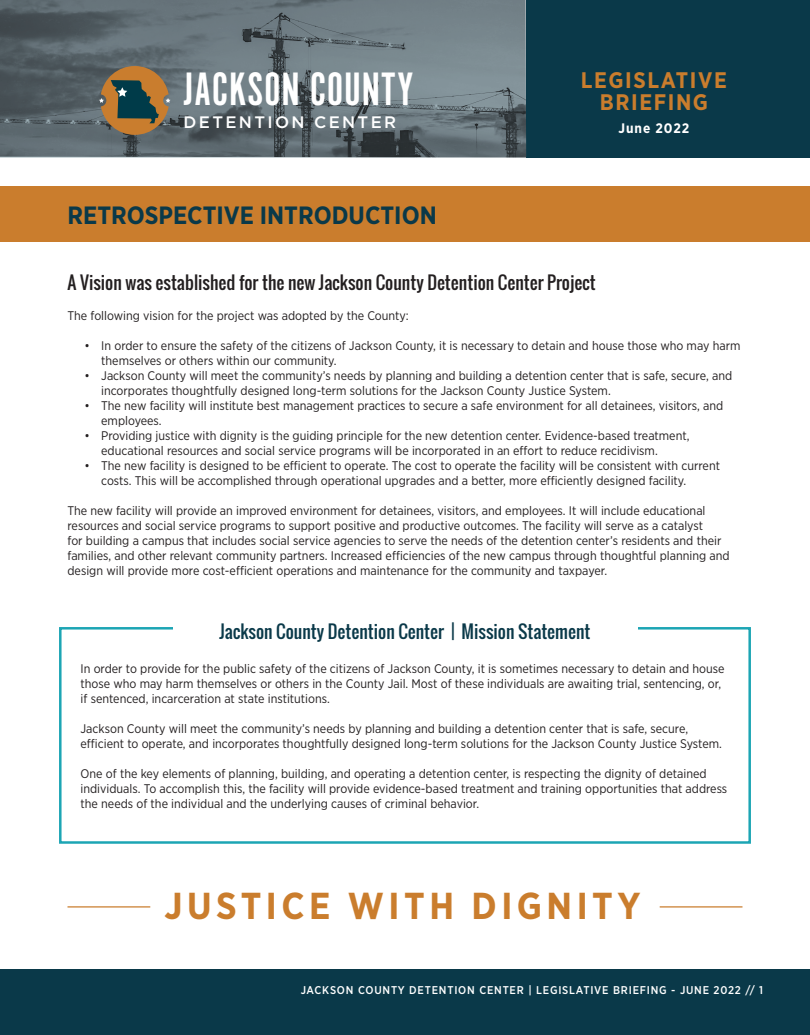
<style>
.page{position:relative;width:810px;height:1035px;background:#fff}
.page>*{position:absolute;margin:0;border:0;box-sizing:border-box;transform-origin:0 0}
.t1{font:48.62px "Alternate Got No 1 D";letter-spacing:.015em;color:#fff}
.Paragraph_Heading{font:700 37.5px "Gotham Narrow";letter-spacing:.12em;color:#ca7d2d}
.Paragraph_Heading-2{font:700 25px "Gotham Narrow";color:#0a3949}
.t2{font:700 22.5px/22.5px "Gotham Narrow";letter-spacing:.07em;color:#ca7d2d;text-align:center}
.Paragraph_Sub-Headin{font:17.5px "Oswald";color:#231f20}
.Paragraph_Sub-Headin-2{font:17.5px "Oswald";color:#0a3949}
.t3{font:500 16.62px "Gotham";letter-spacing:.14em;color:#fff}
.t4{font:700 13.75px "Gotham Narrow";letter-spacing:.07em;color:#fff}
.Body_Text{font:12.5px/15px "Gotham Narrow";color:#231f20}
.t5{font:500 11.25px "Gotham Narrow";letter-spacing:.07em;color:#fff}
</style>
<div class="page">
<div style="left:0;top:969px;width:810px;height:66px;background:#0a3949"></div>
<div style="left:0;top:186px;width:810px;height:56px;background:#ca7d2d"></div>
<div style="left:526px;top:0;width:284px;height:158px;background:#0a3949"></div>
<svg style="left:0;top:0;width:526px;height:158px;background:#647177"></svg>
<svg style="left:99px;top:66px;width:72px;height:69px;background:#7a6747"></svg>
<div style="left:59px;top:627px;width:692px;height:217px;border:2px solid #1ca5b4"></div>
<div style="left:173px;top:611px;width:464px;height:34px;background:#fff"></div>
<hr style="left:660px;top:906px;width:83px;height:2px;background:#ca7d2d">
<hr style="left:68px;top:906px;width:82px;height:2px;background:#ca7d2d">
<p class="t1" style="left:184px;top:64px;width:231px">JACKSON COUNTY</p>
<p class="t2" style="left:581px;top:69px;width:148px">LEGISLATIVE<br>BRIEFING</p>
<p class="t4" style="left:618px;top:119px;width:72px">June 2022</p>
<p class="t3" style="left:184px;top:113px;width:214px">DETENTION CENTER</p>
<p class="Paragraph_Heading-2" style="left:68px;top:199px;width:371px">RETROSPECTIVE INTRODUCTION</p>
<p class="Paragraph_Sub-Headin" style="left:68px;top:270px;width:530px">A Vision was established for the new Jackson County Detention Center Project</p>
<p class="Body_Text" style="left:68px;top:308px;width:343px">The following vision for the project was adopted by the County:</p>
<p class="Body_Text" style="left:101px;top:338px;width:641px;text-indent:-17px">• In order to ensure the safety of the citizens of Jackson County, it is necessary to detain and house those who may harm themselves or others within our community.</p>
<p class="Body_Text" style="left:101px;top:368px;width:632px;text-indent:-17px">• Jackson County will meet the community’s needs by planning and building a detention center that is safe, secure, and incorporates thoughtfully designed long-term solutions for the Jackson County Justice System.</p>
<p class="Body_Text" style="left:101px;top:398px;width:624px;text-indent:-17px">• The new facility will institute best management practices to secure a safe environment for all detainees, visitors, and employees.</p>
<p class="Body_Text" style="left:101px;top:428px;width:590px;text-indent:-17px">• Providing justice with dignity is the guiding principle for the new detention center. Evidence-based treatment, educational resources and social service programs will be incorporated in an effort to reduce recidivism.</p>
<p class="Body_Text" style="left:101px;top:458px;width:620px;text-indent:-17px">• The new facility is designed to be efficient to operate. The cost to operate the facility will be consistent with current costs. This will be accomplished through operational upgrades and a better, more efficiently designed facility.</p>
<p class="Body_Text" style="left:68px;top:503px;width:664px">The new facility will provide an improved environment for detainees, visitors, and employees. It will include educational resources and social service programs to support positive and productive outcomes. The facility will serve as a catalyst<br>for building a campus that includes social service agencies to serve the needs of the detention center’s residents and their families, and other relevant community partners. Increased efficiencies of the new campus through thoughtful planning and design will provide more cost-efficient operations and maintenance for the community and taxpayer.</p>
<p class="Paragraph_Sub-Headin-2" style="left:219px;top:618px;width:373px">Jackson County Detention Center | Mission Statement</p>
<p class="Body_Text" style="left:81px;top:661px;width:645px">In order to provide for the public safety of the citizens of Jackson County, it is sometimes necessary to detain and house those who may harm themselves or others in the County Jail. Most of these individuals are awaiting trial, sentencing, or, if sentenced, incarceration at state institutions.</p>
<p class="Body_Text" style="left:81px;top:721px;width:643px">Jackson County will meet the community’s needs by planning and building a detention center that is safe, secure, efficient to operate, and incorporates thoughtfully designed long-term solutions for the Jackson County Justice System.</p>
<p class="Body_Text" style="left:81px;top:766px;width:648px">One of the key elements of planning, building, and operating a detention center, is respecting the dignity of detained individuals. To accomplish this, the facility will provide evidence-based treatment and training opportunities that address the needs of the individual and the underlying causes of criminal behavior.</p>
<p class="Paragraph_Heading" style="left:164px;top:882px;width:478px">JUSTICE WITH DIGNITY</p>
<p class="t5" style="left:301px;top:983px;width:464px">JACKSON COUNTY DETENTION CENTER | LEGISLATIVE BRIEFING - JUNE 2022 // 1</p>
</div>
